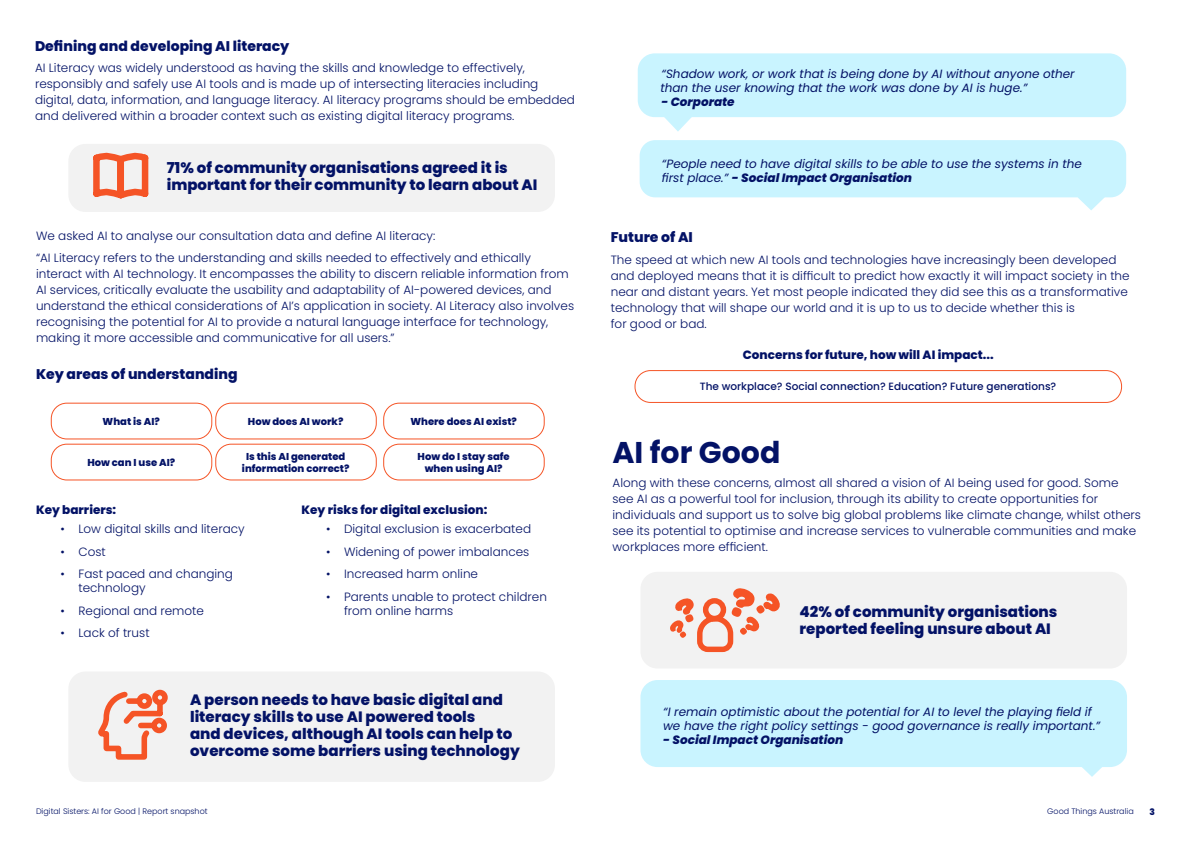
<style>
.page{position:relative;width:1191px;height:842px;background:#fff}
.page>*{position:absolute;margin:0;border:0;box-sizing:border-box;transform-origin:0 0}
.t1{font:700 30px "Poppins";color:#031266}
.t2{font:800 15px/17px "Poppins";color:#031266}
.t3{font:800 14px "Poppins";color:#031266}
.t4{font:300 12px/16px "Poppins";color:#031266}
.t5{font:italic 12px/14px "Poppins";color:#031266}
.t6{font:800 12px "Poppins";color:#031266}
.t7{font:italic 800 12px "Poppins";color:#031266}
.t8{font:500 10.5px "Poppins";color:#031266}
.t9{font:800 10px/12px "Poppins";color:#031266;text-align:center}
.t10{font:800 9px "Poppins";color:#031266}
.t11{font:300 8px "Poppins";color:#031266}
.s1{font-weight:800}
</style>
<div class="page">
<div style="left:640px;top:572px;width:487px;height:96px;background:#f2f2f2;border-radius:17px"></div>
<div style="left:68px;top:671px;width:487px;height:111px;background:#f2f2f2;border-radius:17px"></div>
<div style="left:635px;top:370px;width:486px;height:33px;border:1px solid #f55426;border-radius:16px"></div>
<div style="left:51px;top:403px;width:161px;height:36px;border:1px solid #f55426;border-radius:16px"></div>
<div style="left:51px;top:444px;width:161px;height:36px;border:1px solid #f55426;border-radius:16px"></div>
<div style="left:215px;top:403px;width:161px;height:36px;border:1px solid #f55426;border-radius:16px"></div>
<div style="left:215px;top:444px;width:161px;height:36px;border:1px solid #f55426;border-radius:16px"></div>
<div style="left:383px;top:403px;width:161px;height:36px;border:1px solid #f55426;border-radius:16px"></div>
<div style="left:383px;top:444px;width:161px;height:36px;border:1px solid #f55426;border-radius:16px"></div>
<svg style="left:664px;top:117px;width:28px;height:15px"></svg>
<div style="left:638px;top:53px;width:488px;height:64px;background:#c9f4ff;border-radius:17px"></div>
<div style="left:639px;top:140px;width:487px;height:57px;background:#c9f4ff;border-radius:16px"></div>
<svg style="left:1077px;top:197px;width:27px;height:13px"></svg>
<div style="left:68px;top:144px;width:487px;height:68px;background:#f2f2f2;border-radius:17px"></div>
<div style="left:640px;top:680px;width:487px;height:87px;background:#c9f4ff;border-radius:17px"></div>
<svg style="left:1082px;top:767px;width:20px;height:10px"></svg>
<svg style="left:93px;top:152px;width:56px;height:47px"></svg>
<svg style="left:98px;top:689px;width:70px;height:71px"></svg>
<svg style="left:670px;top:588px;width:110px;height:65px"></svg>
<p class="t3" style="left:35px;top:38px;width:256px">Defining and developing AI literacy</p>
<p class="t4" style="left:35px;top:60px;width:541px">AI Literacy was widely understood as having the skills and knowledge to effectively, responsibly and safely use AI tools and is made up of intersecting literacies including digital, data, information, and language literacy. AI literacy programs should be embedded and delivered within a broader context such as existing digital literacy programs.</p>
<p class="t2" style="left:167px;top:159px;width:372px">71% of community organisations agreed it is important for their community to learn about AI</p>
<p class="t4" style="left:36px;top:225px;width:496px;line-height:21.7px">We asked AI to analyse our consultation data and define AI literacy:<br>“AI Literacy refers to the understanding and skills needed to effectively and ethically</p>
<p class="t4" style="left:36px;top:266px;width:539px">interact with AI technology. It encompasses the ability to discern reliable information from AI services, critically evaluate the usability and adaptability of AI-powered devices, and understand the ethical considerations of AI’s application in society. AI Literacy also involves recognising the potential for AI to provide a natural language interface for technology, making it more accessible and communicative for all users.”</p>
<p class="t3" style="left:36px;top:366px;width:203px">Key areas of understanding</p>
<p class="t9" style="left:103px;top:415px;width:59px">What is AI?</p>
<p class="t9" style="left:87px;top:456px;width:89px">How can I use AI?</p>
<p class="t9" style="left:248px;top:415px;width:97px">How does AI work?</p>
<p class="t9" style="left:242px;top:450px;width:109px">Is this AI generated information correct?</p>
<p class="t9" style="left:410px;top:415px;width:108px">Where does AI exist?</p>
<p class="t9" style="left:417px;top:450px;width:94px">How do I stay safe when using AI?</p>
<p class="t6" style="left:36px;top:502px;width:82px">Key barriers:</p>
<p class="t4" style="left:61px;top:521px;width:186px">• Low digital skills and literacy</p>
<p class="t4" style="left:61px;top:544px;width:47px">• Cost</p>
<p class="t4" style="left:79px;top:567px;width:156px;line-height:14px;text-indent:-18px">• Fast paced and changing technology</p>
<p class="t4" style="left:61px;top:603px;width:145px">• Regional and remote</p>
<p class="t4" style="left:61px;top:625px;width:91px">• Lack of trust</p>
<p class="t6" style="left:301px;top:502px;width:187px">Key risks for digital exclusion:</p>
<p class="t4" style="left:326px;top:521px;width:207px">• Digital exclusion is exacerbated</p>
<p class="t4" style="left:326px;top:544px;width:205px">• Widening of power imbalances</p>
<p class="t4" style="left:326px;top:566px;width:154px">• Increased harm online</p>
<p class="t4" style="left:344px;top:590px;width:204px;line-height:14px;text-indent:-18px">• Parents unable to protect children from online harms</p>
<p class="t2" style="left:190px;top:692px;width:331px">A person needs to have basic digital and literacy skills to use AI powered tools<br>and devices, although AI tools can help to overcome some barriers using technology</p>
<p class="t5" style="left:660px;top:66px;width:416px">“Shadow work, or work that is being done by AI without anyone other than the user knowing that the work was done by AI is huge.”</p>
<p class="t7" style="left:661px;top:94px;width:75px">- Corporate</p>
<p class="t5" style="left:662px;top:157px;width:421px">“People need to have digital skills to be able to use the systems in the first place.” <span class="s1">- Social Impact Organisation</span></p>
<p class="t3" style="left:611px;top:229px;width:84px">Future of AI</p>
<p class="t4" style="left:611px;top:252px;width:520px">The speed at which new AI tools and technologies have increasingly been developed and deployed means that it is difficult to predict how exactly it will impact society in the near and distant years. Yet most people indicated they did see this as a transformative technology that will shape our world and it is up to us to decide whether this is<br>for good or bad.</p>
<p class="t6" style="left:743px;top:348px;width:252px">Concerns for future, how will AI impact...</p>
<p class="t8" style="left:699px;top:380px;width:358px">The workplace? Social connection? Education? Future generations?</p>
<h1 class="t1" style="left:612px;top:435px;width:169px">AI for Good</h1>
<p class="t4" style="left:612px;top:475px;width:530px">Along with these concerns, almost all shared a vision of AI being used for good. Some see AI as a powerful tool for inclusion, through its ability to create opportunities for individuals and support us to solve big global problems like climate change, whilst others see its potential to optimise and increase services to vulnerable communities and make workplaces more efficient.</p>
<p class="t2" style="left:799px;top:604px;width:259px">42% of community organisations reported feeling unsure about AI</p>
<p class="t5" style="left:663px;top:705px;width:438px">“I remain optimistic about the potential for AI to level the playing field if we have the right policy settings - good governance is really important.”</p>
<p class="t7" style="left:663px;top:733px;width:182px">- Social Impact Organisation</p>
<p class="t11" style="left:36px;top:807px;width:173px">Digital Sisters: AI for Good | Report snapshot</p>
<p class="t11" style="left:1047px;top:807px;width:88px">Good Things Australia</p>
<p class="t10" style="left:1149px;top:807px;width:7px">3</p>
</div>
